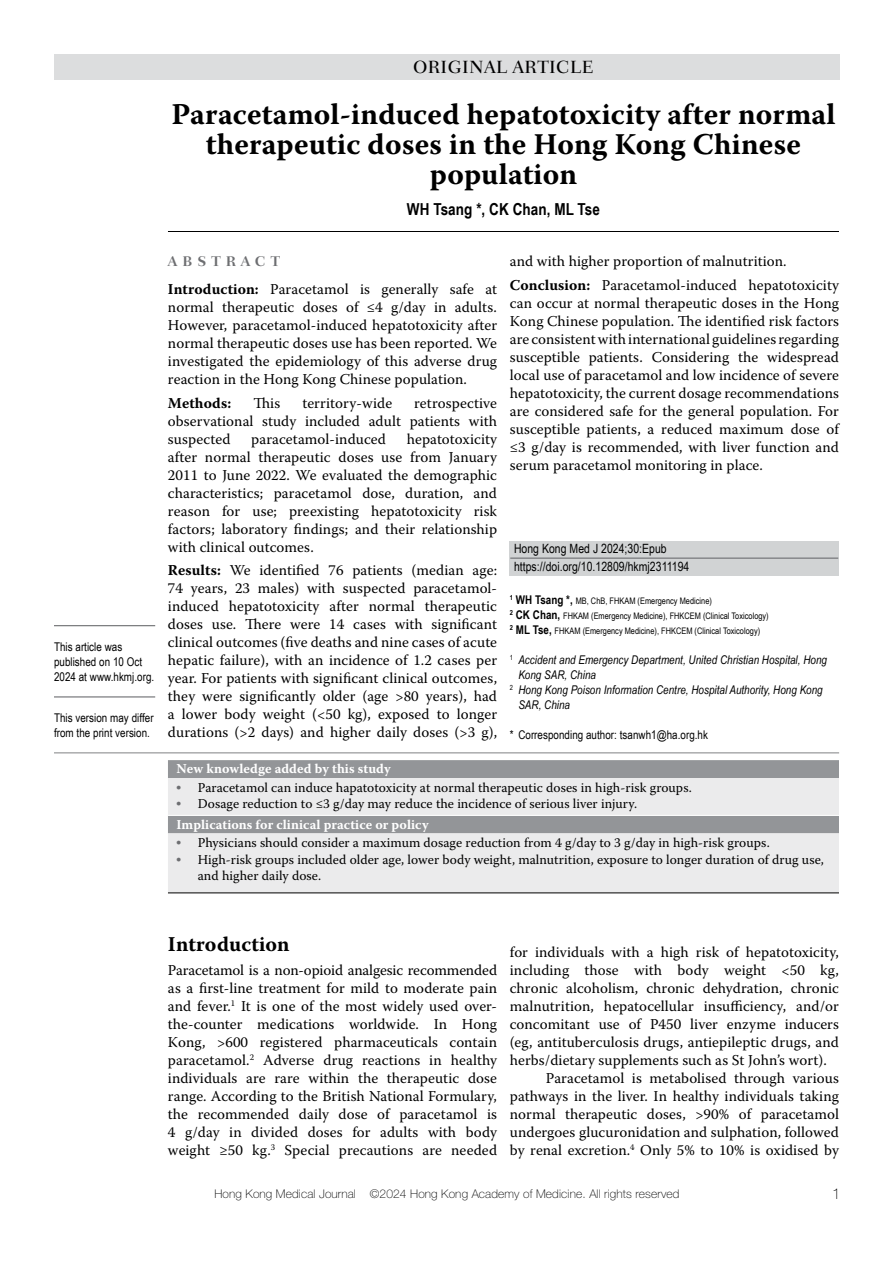
<style>
.page{position:relative;width:893px;height:1263px;background:#fff}
.page>*{position:absolute;margin:0;border:0;box-sizing:border-box;transform-origin:0 0}
.t1{font:700 30px/30px "Warnock Pro";letter-spacing:.005em;color:#000;text-align:center}
.t2{font:700 21px "Warnock Pro";letter-spacing:.005em;color:#000}
.t3{font:500 18px "Fairfield LH";letter-spacing:.025em;color:#000}
.t4{font:700 16.5px "Arial Narrow";letter-spacing:.005em;color:#000}
.t5{font:15px/18px "Warnock Pro";letter-spacing:.005em;color:#000;text-align:justify}
.t6{font:700 15px "Warnock Pro";letter-spacing:.005em;color:#000}
.t7{font:100 15px "Helvetica Neue";color:#000}
.t8{font:700 14.25px "Fairfield LH";letter-spacing:.35em;color:#6d6e71}
.t9{font:13.5px/20.4px "Warnock Pro";letter-spacing:.005em;color:#000}
.t10{font:700 13.5px "Warnock Pro";letter-spacing:.005em;color:#fff}
.t11{font:12.75px/18px "Arial Narrow";letter-spacing:.005em;color:#000}
.t12{font:italic 12px "Arial Narrow";letter-spacing:.005em;color:#000}
.t13{font:12px/15px "Arial Narrow";letter-spacing:.005em;color:#000}
.t14{font:100 12px "Helvetica Neue";letter-spacing:.01em;color:#000}
.t15{font:9px/15px "Arial Narrow";letter-spacing:.005em;color:#000}
.s1{font-weight:700}
.s2{font-weight:700;font-size:12px}
.s3{font-family:"Times";color:#6d6e71}
.s4{font-weight:700;color:#fff}
</style>
<div class="page">
<div style="left:510px;top:541px;width:329px;height:34px;background:#d1d3d4"></div>
<hr style="left:54px;top:752px;width:785px;height:1px;background:#808284">
<div style="left:54px;top:54px;width:785px;height:26px;background:#dcddde"></div>
<hr style="left:510px;top:558px;width:328px;height:1px;background:#6d6e71">
<hr style="left:54px;top:625px;width:101px;height:1px;background:#6d6e71">
<hr style="left:54px;top:696px;width:101px;height:1px;background:#6d6e71">
<div style="left:168px;top:760px;width:671px;height:18px;background:#939598"></div>
<svg style="left:168px;top:778px;width:671px;height:115px;background:#dcdcde"></svg>
<hr style="left:168px;top:815px;width:671px;height:1px;background:#fff">
<hr style="left:168px;top:893px;width:671px;height:1px;background:#000">
<hr style="left:168px;top:231px;width:671px;height:1px;background:#000">
<p class="t3" style="left:413px;top:57px;width:182px">ORIGINAL ARTICLE</p>
<h1 class="t1" style="left:171px;top:99px;width:666px">Paracetamol-induced hepatotoxicity after normal therapeutic doses in the Hong Kong Chinese population</h1>
<p class="t4" style="left:407px;top:197px;width:195px">WH Tsang *, CK Chan, ML Tse</p>
<p class="t13" style="left:54px;top:639px;width:102px">This article was published on 10 Oct<br>2024 at www.hkmj.org.</p>
<p class="t13" style="left:54px;top:710px;width:101px">This version may differ from the print version.</p>
<p class="t8" style="left:168px;top:252px;width:113px">ABSTRACT</p>
<p class="t5" style="left:168px;top:280px;width:331px"><span class="s1">Introduction:</span> Paracetamol is generally safe at normal therapeutic doses of ≤4 g/day in adults.<br>However, paracetamol-induced hepatotoxicity after normal therapeutic doses use has been reported. We investigated the epidemiology of this adverse drug reaction in the Hong Kong Chinese population.</p>
<p class="t6" style="left:168px;top:394px;width:65px">Methods:</p>
<p class="t5" style="left:253px;top:393px;width:28px">This</p>
<p class="t5" style="left:302px;top:393px;width:91px">territory-wide</p>
<p class="t5" style="left:168px;top:393px;width:331px;text-indent:246px">retrospective observational study included adult patients with suspected</p>
<p class="t5" style="left:168px;top:429px;width:331px;text-indent:239px">hepatotoxicity after normal therapeutic doses use from January 2011 to June 2022. We evaluated the demographic characteristics; paracetamol dose, duration, and reason for use; preexisting hepatotoxicity risk factors; laboratory findings; and their relationship with clinical outcomes.</p>
<p class="t5" style="left:168px;top:561px;width:331px"><span class="s1">Results:</span> We identified 76 patients (median age:<br>74 years, 23 males) with suspected paracetamol&shy;induced hepatotoxicity after normal therapeutic doses use. There were 14 cases with significant clinical outcomes (five deaths and nine cases of acute hepatic failure), with an incidence of 1.2 cases per year. For patients with significant clinical outcomes, they were significantly older (age &gt;80 years), had a lower body weight (&lt;50 kg), exposed to longer durations (&gt;2 days) and higher daily doses (&gt;3 g),</p>
<p class="t5" style="left:251px;top:429px;width:136px">paracetamol-induced</p>
<p class="t5" style="left:510px;top:249px;width:331px;line-height:23.5px">and with higher proportion of malnutrition.<br><span class="s1">Conclusion:</span> Paracetamol-induced hepatotoxicity</p>
<p class="t5" style="left:510px;top:294px;width:331px">can occur at normal therapeutic doses in the Hong Kong Chinese population. The identified risk factors are consistent with international guidelines regarding susceptible patients. Considering the widespread local use of paracetamol and low incidence of severe hepatotoxicity, the current dosage recommendations are considered safe for the general population. For susceptible patients, a reduced maximum dose of ≤3 g/day is recommended, with liver function and serum paracetamol monitoring in place.</p>
<p class="t11" style="left:514px;top:539px;width:177px">Hong Kong Med J 2024;30:Epub https://doi.org/10.12809/hkmj2311194</p>
<p class="t15" style="left:510px;top:592px;width:260px"><sup>1</sup> <span class="s2">WH Tsang *,</span> MB, ChB, FHKAM (Emergency Medicine)<br><sup>2</sup> <span class="s2">CK Chan,</span> FHKAM (Emergency Medicine), FHKCEM (Clinical Toxicology)<br><sup>2</sup> <span class="s2">ML Tse,</span> FHKAM (Emergency Medicine), FHKCEM (Clinical Toxicology)</p>
<p class="t12" style="left:510px;top:651px;width:319px"><sup>1</sup> Accident and Emergency Department, United Christian Hospital, Hong</p>
<p class="t12" style="left:518px;top:666px;width:79px">Kong SAR, China</p>
<p class="t12" style="left:510px;top:681px;width:314px"><sup>2</sup> Hong Kong Poison Information Centre, Hospital Authority, Hong Kong</p>
<p class="t12" style="left:518px;top:696px;width:53px">SAR, China</p>
<p class="t13" style="left:510px;top:726px;width:200px">* Corresponding author: tsanwh1@ha.org.hk</p>
<p class="t10" style="left:176px;top:761px;width:216px">New knowledge added by this study</p>
<p class="t9" style="left:176px;top:777px;width:517px"><span class="s3">•</span> Paracetamol can induce hapatotoxicity at normal therapeutic doses in high-risk groups.</p>
<p class="t9" style="left:176px;top:793px;width:462px"><span class="s3">•</span> Dosage reduction to ≤3 g/day may reduce the incidence of serious liver injury.<br><span class="s4">Implications for clinical practice or policy</span></p>
<p class="t9" style="left:176px;top:832px;width:595px"><span class="s3">•</span> Physicians should consider a maximum dosage reduction from 4 g/day to 3 g/day in high-risk groups.</p>
<p class="t9" style="left:198px;top:851px;width:628px;line-height:16.5px;text-indent:-21px"><span class="s3">•</span> High-risk groups included older age, lower body weight, malnutrition, exposure to longer duration of drug use, and higher daily dose.</p>
<h2 class="t2" style="left:168px;top:931px;width:123px">Introduction</h2>
<p class="t5" style="left:168px;top:961px;width:331px">Paracetamol is a non-opioid analgesic recommended as a first-line treatment for mild to moderate pain and fever.<sup>1</sup> It is one of the most widely used over&shy;the-counter medications worldwide. In Hong Kong, &gt;600 registered pharmaceuticals contain paracetamol.<sup>2</sup> Adverse drug reactions in healthy individuals are rare within the therapeutic dose range. According to the British National Formulary, the recommended daily dose of paracetamol is 4 g/day in divided doses for adults with body weight ≥50 kg.<sup>3</sup> Special precautions are needed</p>
<p class="t5" style="left:510px;top:942px;width:331px">for individuals with a high risk of hepatotoxicity,</p>
<p class="t5" style="left:510px;top:960px;width:331px">including those with body weight &lt;50 kg,</p>
<p class="t5" style="left:510px;top:978px;width:331px">chronic alcoholism, chronic dehydration, chronic</p>
<p class="t5" style="left:510px;top:996px;width:331px">malnutrition, hepatocellular insufficiency, and/or</p>
<p class="t5" style="left:510px;top:1014px;width:331px">concomitant use of P450 liver enzyme inducers</p>
<p class="t5" style="left:510px;top:1032px;width:331px">(eg, antituberculosis drugs, antiepileptic drugs, and</p>
<p class="t5" style="left:510px;top:1050px;width:318px">herbs/dietary supplements such as St John’s wort).</p>
<p class="t5" style="left:546px;top:1068px;width:295px">Paracetamol is metabolised through various</p>
<p class="t5" style="left:510px;top:1086px;width:331px">pathways in the liver. In healthy individuals taking</p>
<p class="t5" style="left:510px;top:1104px;width:331px">normal therapeutic doses, &gt;90% of paracetamol</p>
<p class="t5" style="left:510px;top:1122px;width:331px">undergoes glucuronidation and sulphation, followed</p>
<p class="t5" style="left:510px;top:1140px;width:331px">by renal excretion.<sup>4</sup> Only 5% to 10% is oxidised by</p>
<p class="t14" style="left:214px;top:1187px;width:467px">Hong Kong Medical Journal ©2024 Hong Kong Academy of Medicine. All rights reserved</p>
<p class="t7" style="left:832px;top:1186px;width:10px">1</p>
</div>
